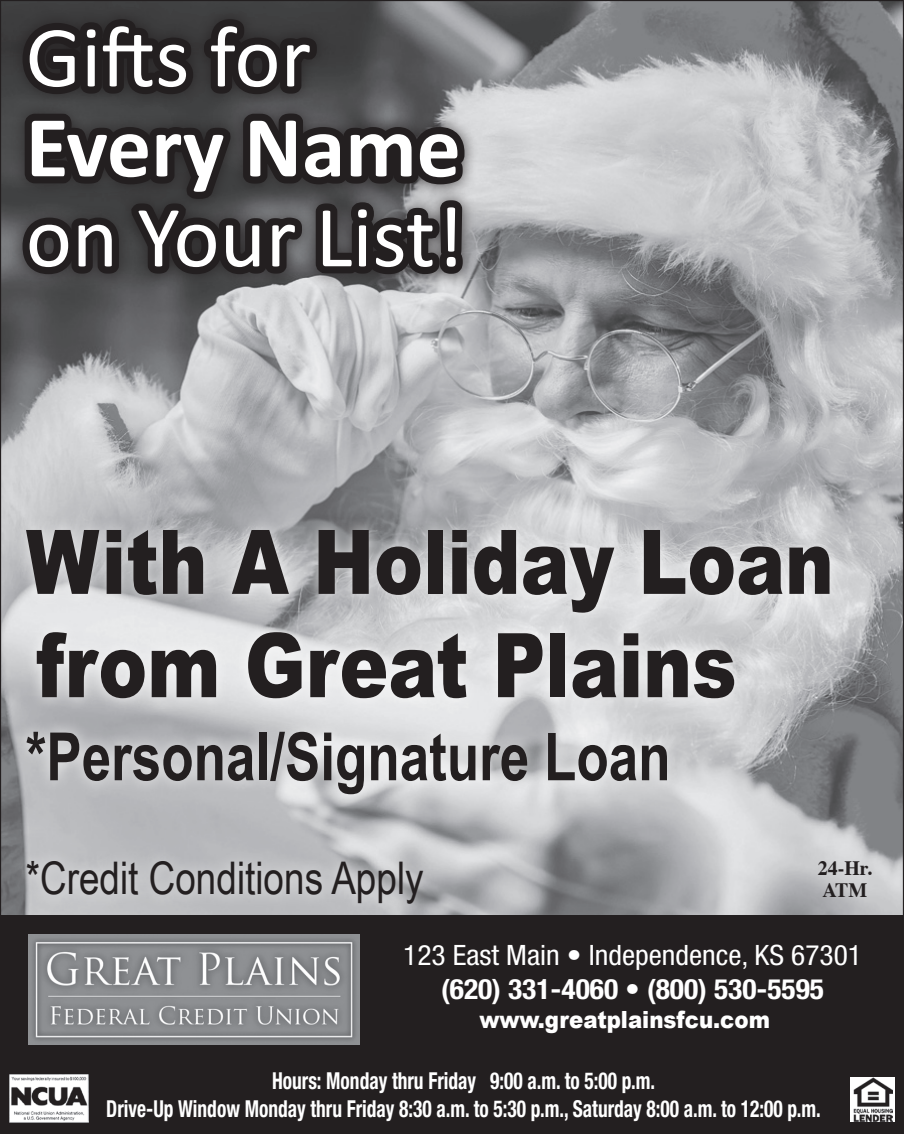
<style>
.page{position:relative;width:904px;height:1134px;background:#fff}
.page>*{position:absolute;margin:0;border:0;box-sizing:border-box;transform-origin:0 0}
.t1{font:900 89.33px "Arial";color:#231f20;scale:.82 1}
.t2{font:87.75px "Calibri";color:#fff}
.t3{font:700 87.75px "Calibri";color:#fff}
.t4{font:700 66.6px "Arial Narrow";color:#231f20}
.t5{font:45px "Arial Narrow";color:#231f20}
.t6{font:condensed 28.12px "Helvetica Neue LT Std";color:#fff;scale:1.05 1}
.t7{font:700 condensed 28.12px "Helvetica Neue LT Std";color:#fff;scale:1.05 1}
.t8{font:900 23.62px "Arial";color:#fff;scale:.9 1}
.t9{font:700 condensed 23.4px "Helvetica Neue LT Std";color:#fff;scale:.83 1}
.t10{font:700 20.47px "Times";color:#231f20}
</style>
<div class="page">
<img style="left:3px;top:3px;width:898px;height:913px">
<div style="left:0;top:916px;width:904px;height:218px;background:#231f20"></div>
<div style="left:850px;top:1078px;width:45px;height:44px;background:#fff"></div>
<img style="left:854px;top:1078px;width:38px;height:44px">
<img style="left:10px;top:1075px;width:79px;height:47px">
<img style="left:28px;top:947px;width:332px;height:97px">
<div style="left:8px;top:4px;width:684px;height:376px;background:#231f20;opacity:.75"></div>
<svg style="left:12px;top:3px;width:465px;height:309px;background:#454445"></svg>
<div style="left:11px;top:516px;width:893px;height:162px;background:#fff;opacity:.75"></div>
<div style="left:22px;top:618px;width:882px;height:162px;background:#fff;opacity:.75"></div>
<div style="left:11px;top:717px;width:758px;height:133px;background:#fff;opacity:.75"></div>
<div style="left:12px;top:847px;width:541px;height:100px;background:#fff;opacity:.75"></div>
<p class="t2" style="left:26px;top:3px;width:287px">Gifts for</p>
<p class="t3" style="left:26px;top:93px;width:437px">Every Name</p>
<p class="t2" style="left:26px;top:183px;width:440px">on Your List!</p>
<p class="t1" style="left:26px;top:497px;width:987px">With A Holiday Loan</p>
<p class="t1" style="left:36px;top:600px;width:856px">from Great Plains</p>
<p class="t4" style="left:26px;top:706px;width:646px">*Personal/Signature Loan</p>
<p class="t5" style="left:26px;top:845px;width:399px">*Credit Conditions Apply</p>
<p class="t10" style="left:818px;top:848px;width:56px">24-Hr.</p>
<p class="t10" style="left:822px;top:871px;width:46px">ATM</p>
<p class="t6" style="left:403px;top:939px;width:438px">123 East Main • Independence, KS 67301</p>
<p class="t7" style="left:441px;top:972px;width:366px">(620) 331-4060 • (800) 530-5595</p>
<p class="t8" style="left:479px;top:1003px;width:324px">www.greatplainsfcu.com</p>
<p class="t9" style="left:272px;top:1066px;width:463px">Hours: Monday thru Friday 9:00 a.m. to 5:00 p.m.</p>
<p class="t9" style="left:106px;top:1094px;width:862px">Drive-Up Window Monday thru Friday 8:30 a.m. to 5:30 p.m., Saturday 8:00 a.m. to 12:00 p.m.</p>
</div>
